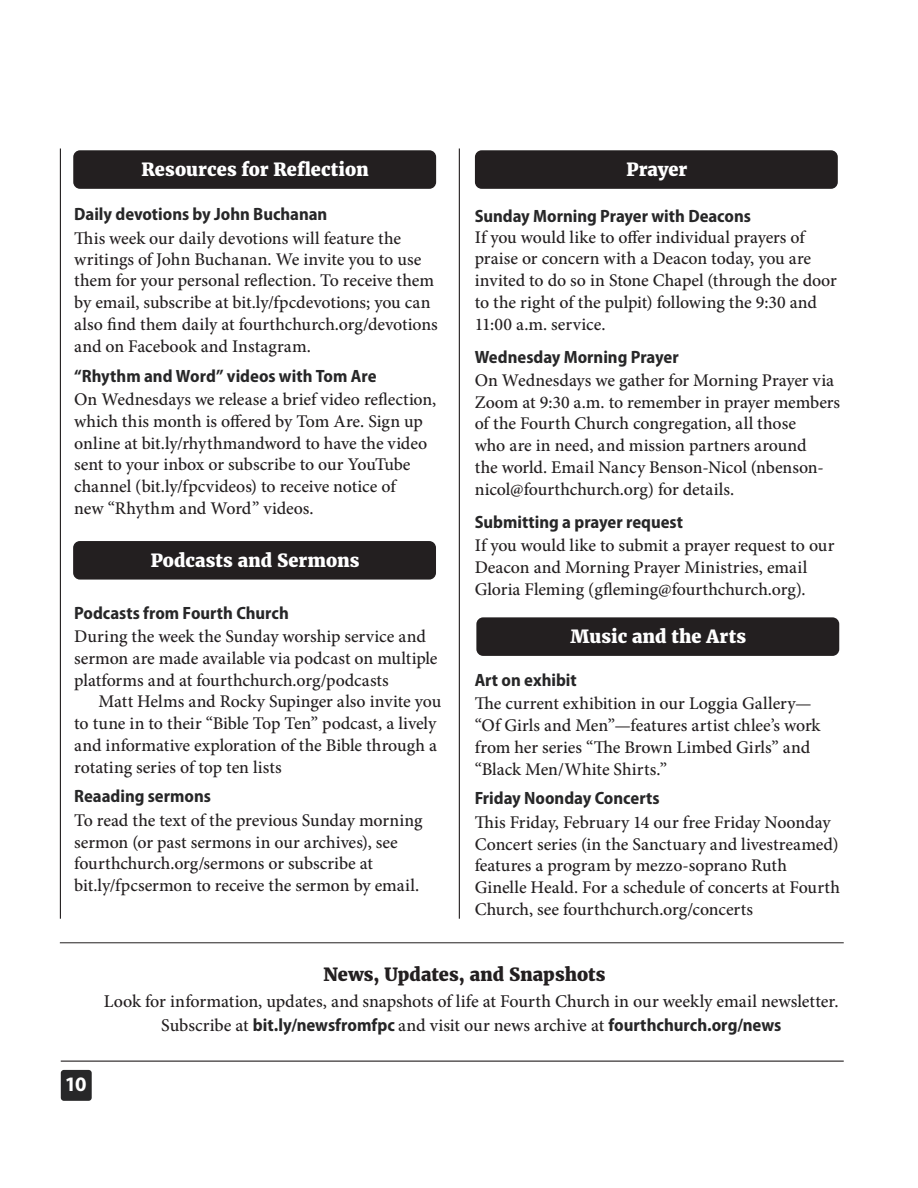
<style>
.page{position:relative;width:918px;height:1188px;background:#fff}
.page>*{position:absolute;margin:0;border:0;box-sizing:border-box;transform-origin:0 0}
.t1{font:700 20.7px "Myriad Pro";color:#fff}
.t2{font:500 18px/24px "Minion Pro";color:#231f20;text-align:center}
.t3{font:800 18px "Merriweather";letter-spacing:.005em;color:#fff}
.t4{font:800 18px "Merriweather";letter-spacing:.005em;color:#231f20}
.t5{font:500 17.85px/21.8px "Minion Pro";letter-spacing:-.01em;color:#231f20}
.t6{font:700 semi-condensed 17.85px "Myriad Pro";color:#272728}
.s1{font-family:"Myriad Pro";font-weight:700;font-stretch:semi-condensed;color:#272728}
</style>
<div class="page">
<hr style="left:459px;top:148px;width:1px;height:771px;background:#231f20">
<hr style="left:60px;top:148px;width:1px;height:771px;background:#231f20">
<hr style="left:60px;top:942px;width:784px;height:1px;background:#231f20">
<div style="left:73px;top:150px;width:363px;height:39px;background:#231f20;border-radius:7px"></div>
<div style="left:73px;top:541px;width:363px;height:39px;background:#231f20;border-radius:7px"></div>
<div style="left:61px;top:1070px;width:31px;height:31px;background:#272728;border-radius:3px"></div>
<hr style="left:61px;top:1061px;width:783px;height:1px;background:#231f20">
<div style="left:475px;top:150px;width:363px;height:39px;background:#231f20;border-radius:7px"></div>
<div style="left:476px;top:617px;width:363px;height:39px;background:#231f20;border-radius:7px"></div>
<p class="t3" style="left:142px;top:158px;width:229px">Resources for Reflection</p>
<p class="t6" style="left:74px;top:204px;width:255px">Daily devotions by John Buchanan</p>
<p class="t5" style="left:74px;top:227px;width:365px">This week our daily devotions will feature the writings of John Buchanan. We invite you to use them for your personal reflection. To receive them by email, subscribe at bit.ly/fpcdevotions; you can also find them daily at fourthchurch.org/devotions and on Facebook and Instagram.</p>
<p class="t6" style="left:74px;top:366px;width:304px">“Rhythm and Word” videos with Tom Are</p>
<p class="t5" style="left:74px;top:388px;width:364px">On Wednesdays we release a brief video reflection, which this month is offered by Tom Are. Sign up online at bit.ly/rhythmandword to have the video sent to your inbox or subscribe to our YouTube channel (bit.ly/fpcvideos) to receive notice of<br>new “Rhythm and Word” videos.</p>
<p class="t3" style="left:151px;top:549px;width:210px">Podcasts and Sermons</p>
<p class="t6" style="left:74px;top:603px;width:216px">Podcasts from Fourth Church</p>
<p class="t5" style="left:74px;top:626px;width:365px">During the week the Sunday worship service and sermon are made available via podcast on multiple platforms and at fourthchurch.org/podcasts</p>
<p class="t5" style="left:74px;top:691px;width:368px;text-indent:24px">Matt Helms and Rocky Supinger also invite you to tune in to their “Bible Top Ten” podcast, a lively and informative exploration of the Bible through a rotating series of top ten lists</p>
<p class="t6" style="left:74px;top:786px;width:138px">Reaading sermons</p>
<p class="t5" style="left:74px;top:809px;width:350px">To read the text of the previous Sunday morning sermon (or past sermons in our archives), see fourthchurch.org/sermons or subscribe at bit.ly/fpcsermon to receive the sermon by email.</p>
<p class="t3" style="left:626px;top:158px;width:63px">Prayer</p>
<p class="t6" style="left:475px;top:206px;width:278px">Sunday Morning Prayer with Deacons</p>
<p class="t5" style="left:475px;top:226px;width:364px">If you would like to offer individual prayers of praise or concern with a Deacon today, you are invited to do so in Stone Chapel (through the door to the right of the pulpit) following the 9:30 and 11:00 a.m. service.</p>
<p class="t6" style="left:475px;top:347px;width:205px">Wednesday Morning Prayer</p>
<p class="t5" style="left:475px;top:369px;width:367px">On Wednesdays we gather for Morning Prayer via Zoom at 9:30 a.m. to remember in prayer members of the Fourth Church congregation, all those<br>who are in need, and mission partners around<br>the world. Email Nancy Benson-Nicol (nbenson&shy;nicol@fourthchurch.org) for details.</p>
<p class="t6" style="left:475px;top:512px;width:210px">Submitting a prayer request</p>
<p class="t5" style="left:475px;top:534px;width:361px">If you would like to submit a prayer request to our<br>Deacon and Morning Prayer Ministries, email<br>Gloria Fleming (gfleming@fourthchurch.org).</p>
<p class="t3" style="left:571px;top:625px;width:177px">Music and the Arts</p>
<p class="t6" style="left:475px;top:670px;width:104px">Art on exhibit</p>
<p class="t5" style="left:475px;top:693px;width:347px">The current exhibition in our Loggia Gallery— “Of Girls and Men”—features artist chlee’s work from her series “The Brown Limbed Girls” and “Black Men/White Shirts.”</p>
<p class="t6" style="left:475px;top:788px;width:186px">Friday Noonday Concerts</p>
<p class="t5" style="left:475px;top:811px;width:365px">This Friday, February 14 our free Friday Noonday<br>Concert series (in the Sanctuary and livestreamed)</p>
<p class="t5" style="left:475px;top:855px;width:367px">features a program by mezzo-soprano Ruth<br>Ginelle Heald. For a schedule of concerts at Fourth<br>Church, see fourthchurch.org/concerts</p>
<p class="t1" style="left:65px;top:1071px;width:23px">10</p>
<p class="t4" style="left:324px;top:964px;width:284px">News, Updates, and Snapshots</p>
<p class="t2" style="left:104px;top:989px;width:734px">Look for information, updates, and snapshots of life at Fourth Church in our weekly email newsletter.<br>Subscribe at <span class="s1">bit.ly/newsfromfpc</span> and visit our news archive at <span class="s1">fourthchurch.org/news</span></p>
</div>
